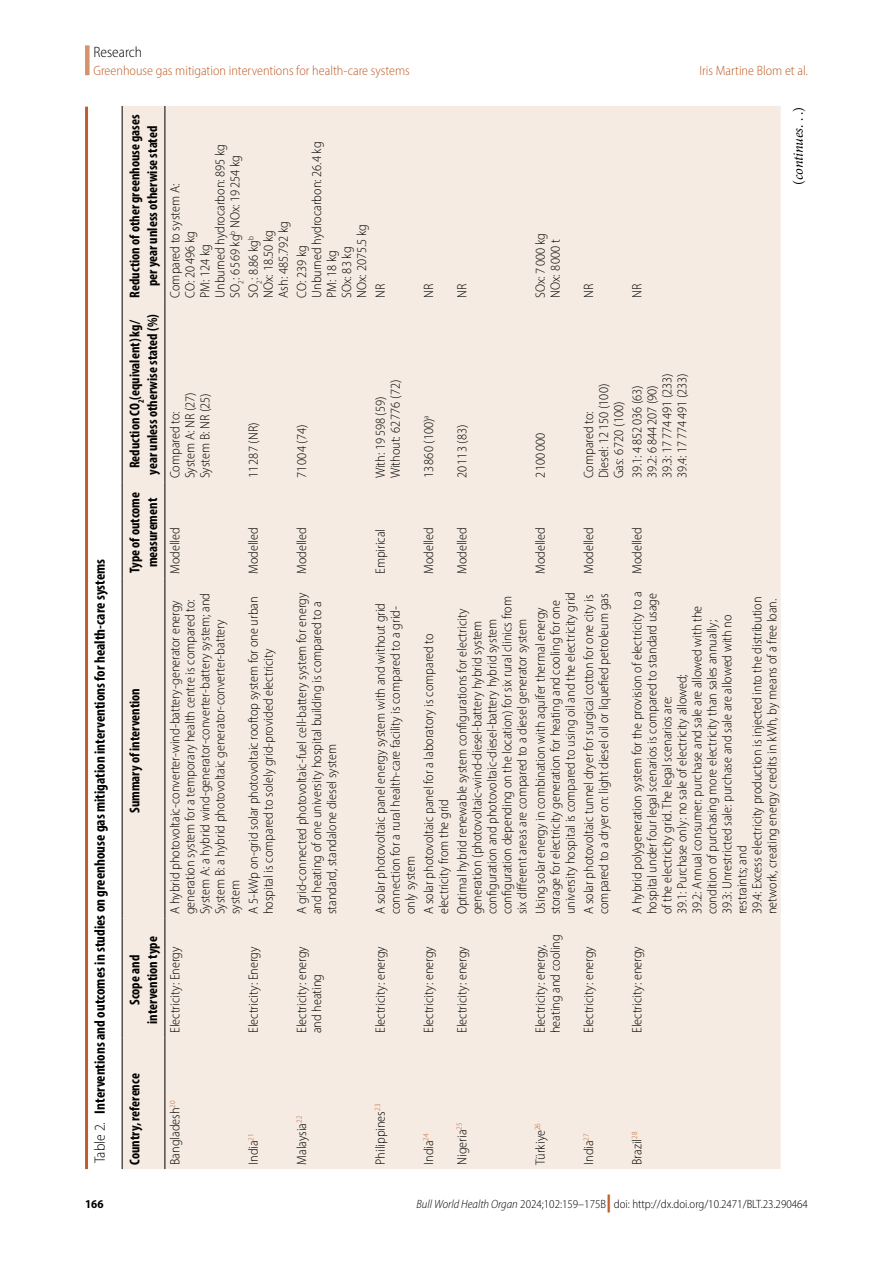
<style>
.page{position:relative;width:893px;height:1263px;background:#fff}
.page>*{position:absolute;margin:0;border:0;box-sizing:border-box;transform-origin:0 0}
.Tbl_Title{font:700 condensed 15px "Myriad Pro";color:#000}
.Section_Title{font:300 semi-condensed 15px "Myriad Pro";color:#000}
.Tbl_Col_Hd{font:700 condensed 14.25px/17.9px "Myriad Pro";color:#000;text-align:center}
.continues_message{font:italic 14.25px "Minion Pro";letter-spacing:-.01em;color:#000}
.Tbl_Body{font:300 semi-condensed 13.5px/15px "Myriad Pro";color:#000}
.RH_Outside{font:300 semi-condensed 13.5px "Myriad Pro";color:#c05d28}
.RH_Inside{font:300 semi-condensed 13.5px "Myriad Pro";color:#c05d28}
.t1{font:300 semi-condensed 12px "Myriad Pro";color:#000}
.t2{font:700 semi-condensed 12px "Myriad Pro";color:#000}
.s1{font-style:normal}
.s2{font-weight:300;font-stretch:semi-condensed}
.s3{font-style:italic}
.s4{font-weight:900;font-stretch:normal;font-size:18px;color:#c05d28}
</style>
<div class="page">
<div style="left:85px;top:45px;width:5px;height:30px;background:#d4936a"></div>
<hr style="left:85px;top:107px;width:3px;height:1062px;background:#c05d28">
<div style="left:123px;top:106px;width:658px;height:1063px;background:#f6ebe2"></div>
<hr style="left:122px;top:1037px;width:1px;height:132px;background:#000">
<hr style="left:122px;top:918px;width:1px;height:119px;background:#000">
<hr style="left:122px;top:578px;width:1px;height:340px;background:#000">
<hr style="left:122px;top:483px;width:1px;height:95px;background:#000">
<hr style="left:122px;top:302px;width:1px;height:181px;background:#000">
<hr style="left:122px;top:106px;width:1px;height:196px;background:#000">
<hr style="left:165px;top:1037px;width:1px;height:132px;background:#000">
<hr style="left:165px;top:918px;width:1px;height:119px;background:#000">
<hr style="left:165px;top:578px;width:1px;height:340px;background:#000">
<hr style="left:165px;top:483px;width:1px;height:95px;background:#000">
<hr style="left:165px;top:302px;width:1px;height:181px;background:#000">
<hr style="left:165px;top:106px;width:1px;height:196px;background:#000">
<p class="Section_Title" style="left:94px;top:43px;width:50px">Research</p>
<p class="RH_Outside" style="left:94px;top:62px;width:318px">Greenhouse gas mitigation interventions for health-care systems</p>
<p class="Tbl_Col_Hd" style="left:125px;top:298px;width:185px;rotate:-90deg">Reduction of other greenhouse gases per year unless otherwise stated</p>
<p class="Tbl_Col_Hd" style="left:125px;top:475px;width:162px;rotate:-90deg">Reduction CO<sub>2</sub>(equivalent) kg/ year unless otherwise stated (%)</p>
<p class="Tbl_Body" style="left:294px;top:298px;width:157px;rotate:-90deg">CO: 239 kg<br>Unburned hydrocarbon: 26.4 kg<br>PM: 18 kg<br>SOx: 83 kg<br>NOx: 2075.5 kg</p>
<p class="Tbl_Body" style="left:167px;top:298px;width:155px;rotate:-90deg">Compared to system A:<br>CO: 20 496 kg<br>PM: 124 kg<br>Unburned hydrocarbon: 895 kg<br>SO<sub>2</sub>: 6 569 kg<sup>b</sup> NOx: 19 254 kg</p>
<p class="Tbl_Body" style="left:246px;top:298px;width:78px;rotate:-90deg">SO<sub>2</sub>: 8.86 kg<sup>b<br></sup>NOx: 18.50 kg<br>Ash: 485.792 kg</p>
<p class="Tbl_Body" style="left:373px;top:298px;width:16px;rotate:-90deg">NR</p>
<p class="Tbl_Body" style="left:167px;top:478px;width:88px;rotate:-90deg">Compared to:<br>System A: NR (27)<br>System B: NR (25)</p>
<p class="Tbl_Body" style="left:246px;top:478px;width:57px;rotate:-90deg">11 287 (NR)</p>
<p class="Tbl_Body" style="left:294px;top:478px;width:55px;rotate:-90deg">71 004 (74)</p>
<p class="Tbl_Body" style="left:373px;top:478px;width:100px;rotate:-90deg">With: 19 598 (59)<br>Without: 62 776 (72)</p>
<p class="Tbl_Body" style="left:421px;top:298px;width:16px;rotate:-90deg">NR</p>
<p class="Tbl_Body" style="left:421px;top:478px;width:65px;rotate:-90deg">13 860 (100)<sup>a</sup></p>
<p class="Tbl_Body" style="left:454px;top:298px;width:16px;rotate:-90deg">NR</p>
<p class="Tbl_Body" style="left:454px;top:478px;width:55px;rotate:-90deg">20 113 (83)</p>
<p class="Tbl_Body" style="left:533px;top:298px;width:66px;rotate:-90deg">SOx: 7 000 kg<br>NOx: 8 000 t</p>
<p class="Tbl_Body" style="left:581px;top:298px;width:16px;rotate:-90deg">NR</p>
<p class="Tbl_Body" style="left:629px;top:298px;width:16px;rotate:-90deg">NR</p>
<p class="RH_Inside" style="left:699px;top:62px;width:110px">Iris Martine Blom et al.</p>
<p class="continues_message" style="left:788px;top:185px;width:80px;rotate:-90deg"><span class="s1">(</span>continues<span class="s1">. . .)</span></p>
<p class="Tbl_Body" style="left:533px;top:478px;width:47px;rotate:-90deg">2 100 000</p>
<p class="Tbl_Body" style="left:629px;top:478px;width:107px;rotate:-90deg">39.1: 4 852 036 (63)<br>39.2: 6 844 207 (90)<br>39.3: 17 774 491 (233)<br>39.4: 17 774 491 (233)</p>
<p class="Tbl_Body" style="left:581px;top:478px;width:96px;rotate:-90deg">Compared to:<br>Diesel: 12 150 (100)<br>Gas: 6 720 (100)</p>
<p class="Tbl_Title" style="left:90px;top:1163px;width:606px;rotate:-90deg"><span class="s2">Table 2.</span> Interventions and outcomes in studies on greenhouse gas mitigation interventions for health-care systems</p>
<p class="Tbl_Col_Hd" style="left:125px;top:573px;width:83px;rotate:-90deg">Type of outcome measurement</p>
<p class="Tbl_Col_Hd" style="left:125px;top:813px;width:127px;rotate:-90deg">Summary of intervention</p>
<p class="Tbl_Col_Hd" style="left:125px;top:1024px;width:89px;rotate:-90deg">Scope and intervention type</p>
<p class="Tbl_Body" style="left:167px;top:574px;width:48px;rotate:-90deg">Modelled</p>
<p class="Tbl_Body" style="left:246px;top:574px;width:48px;rotate:-90deg">Modelled</p>
<p class="Tbl_Body" style="left:167px;top:914px;width:323px;rotate:-90deg">A hybrid photovoltaic-converter-wind-battery-generator energy generation system for a temporary health centre is compared to:<br>System A: a hybrid wind-generator-converter-battery system; and System B: a hybrid photovoltaic generator-converter-battery system</p>
<p class="Tbl_Body" style="left:246px;top:914px;width:319px;rotate:-90deg">A 5-kWp on-grid solar photovoltaic rooftop system for one urban hospital is compared to solely grid-provided electricity</p>
<p class="Tbl_Body" style="left:167px;top:1033px;width:88px;rotate:-90deg">Electricity: Energy</p>
<p class="Tbl_Body" style="left:246px;top:1033px;width:88px;rotate:-90deg">Electricity: Energy</p>
<p class="Tbl_Col_Hd" style="left:125px;top:1165px;width:93px;rotate:-90deg">Country, reference</p>
<p class="Tbl_Body" style="left:167px;top:1165px;width:66px;rotate:-90deg">Bangladesh<sup>20</sup></p>
<p class="Tbl_Body" style="left:246px;top:1165px;width:33px;rotate:-90deg">India<sup>21</sup></p>
<p class="Tbl_Body" style="left:294px;top:574px;width:48px;rotate:-90deg">Modelled</p>
<p class="Tbl_Body" style="left:294px;top:914px;width:323px;rotate:-90deg">A grid-connected photovoltaic-fuel cell-battery system for energy and heating of one university hospital building is compared to a standard, standalone diesel system</p>
<p class="Tbl_Body" style="left:294px;top:1033px;width:88px;rotate:-90deg">Electricity: energy and heating</p>
<p class="Tbl_Body" style="left:294px;top:1165px;width:50px;rotate:-90deg">Malaysia<sup>22</sup></p>
<p class="Tbl_Body" style="left:373px;top:574px;width:47px;rotate:-90deg">Empirical</p>
<p class="Tbl_Body" style="left:421px;top:574px;width:48px;rotate:-90deg">Modelled</p>
<p class="Tbl_Body" style="left:454px;top:574px;width:48px;rotate:-90deg">Modelled</p>
<p class="Tbl_Body" style="left:533px;top:574px;width:48px;rotate:-90deg">Modelled</p>
<p class="Tbl_Body" style="left:581px;top:574px;width:48px;rotate:-90deg">Modelled</p>
<p class="Tbl_Body" style="left:533px;top:914px;width:324px;rotate:-90deg">Using solar energy in combination with aquifer thermal energy storage for electricity generation for heating and cooling for one university hospital is compared to using oil and the electricity grid</p>
<p class="Tbl_Body" style="left:581px;top:914px;width:322px;rotate:-90deg">A solar photovoltaic tunnel dryer for surgical cotton for one city is compared to a dryer on: light diesel oil or liquefied petroleum gas</p>
<p class="Tbl_Body" style="left:454px;top:914px;width:320px;rotate:-90deg">Optimal hybrid renewable system configurations for electricity generation (photovoltaic-wind-diesel-battery hybrid system configuration and photovoltaic-diesel-battery hybrid system configuration depending on the location) for six rural clinics from six different areas are compared to a diesel generator system</p>
<p class="Tbl_Body" style="left:373px;top:914px;width:313px;rotate:-90deg">A solar photovoltaic panel energy system with and without grid connection for a rural health-care facility is compared to a grid&shy;only system</p>
<p class="Tbl_Body" style="left:421px;top:914px;width:282px;rotate:-90deg">A solar photovoltaic panel for a laboratory is compared to electricity from the grid</p>
<p class="Tbl_Body" style="left:373px;top:1033px;width:88px;rotate:-90deg">Electricity: energy</p>
<p class="Tbl_Body" style="left:421px;top:1033px;width:88px;rotate:-90deg">Electricity: energy</p>
<p class="Tbl_Body" style="left:454px;top:1033px;width:88px;rotate:-90deg">Electricity: energy</p>
<p class="Tbl_Body" style="left:533px;top:1033px;width:100px;rotate:-90deg">Electricity: energy, heating and cooling</p>
<p class="Tbl_Body" style="left:581px;top:1033px;width:88px;rotate:-90deg">Electricity: energy</p>
<p class="Tbl_Body" style="left:629px;top:574px;width:48px;rotate:-90deg">Modelled</p>
<p class="Tbl_Body" style="left:629px;top:914px;width:324px;rotate:-90deg">A hybrid polygeneration system for the provision of electricity to a hospital under four legal scenarios is compared to standard usage of the electricity grid. The legal scenarios are:<br>39.1: Purchase only: no sale of electricity allowed;<br>39.2: Annual consumer: purchase and sale are allowed with the condition of purchasing more electricity than sales annually;<br>39.3: Unrestricted sale: purchase and sale are allowed with no restraints; and<br>39.4: Excess electricity production is injected into the distribution network, creating energy credits in kWh, by means of a free loan.</p>
<p class="Tbl_Body" style="left:629px;top:1033px;width:88px;rotate:-90deg">Electricity: energy</p>
<p class="Tbl_Body" style="left:373px;top:1165px;width:62px;rotate:-90deg">Philippines<sup>23</sup></p>
<p class="Tbl_Body" style="left:421px;top:1165px;width:33px;rotate:-90deg">India<sup>24</sup></p>
<p class="Tbl_Body" style="left:454px;top:1165px;width:44px;rotate:-90deg">Nigeria<sup>25</sup></p>
<p class="Tbl_Body" style="left:533px;top:1165px;width:43px;rotate:-90deg">Türkiye<sup>26</sup></p>
<p class="Tbl_Body" style="left:581px;top:1165px;width:33px;rotate:-90deg">India<sup>27</sup></p>
<p class="Tbl_Body" style="left:629px;top:1165px;width:34px;rotate:-90deg">Brazil<sup>28</sup></p>
<p class="t2" style="left:85px;top:1196px;width:20px">166</p>
<p class="t1" style="left:417px;top:1197px;width:393px"><span class="s3">Bull World Health Organ</span> 2024;102:159–175B<span class="s4">|</span> doi: http://dx.doi.org/10.2471/BLT.23.290464</p>
</div>
